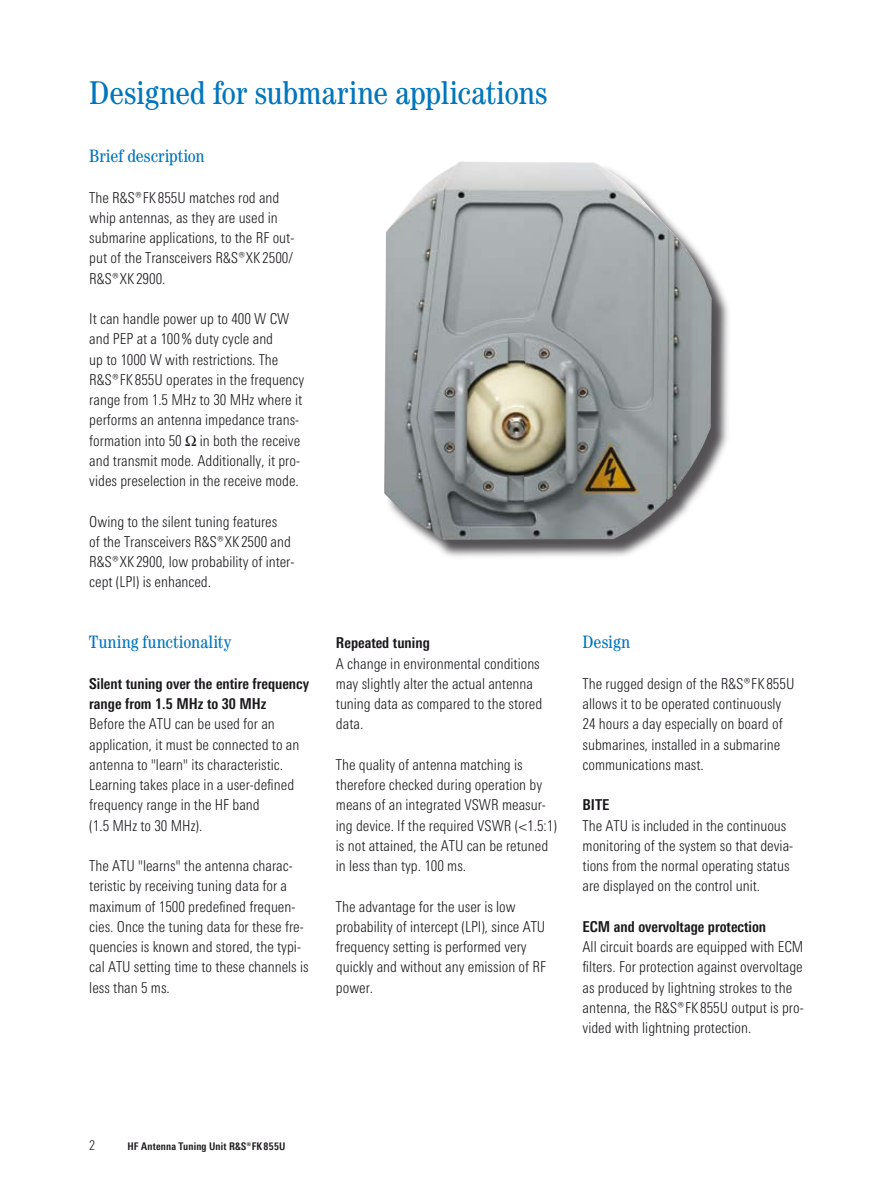
<style>
.page{position:relative;width:893px;height:1191px;background:#fff}
.page>*{position:absolute;margin:0;border:0;box-sizing:border-box;transform-origin:0 0}
.t1{font:condensed 33px "Century";letter-spacing:-.005em;color:#0076bd}
.t2{font:condensed 18px "Century";color:#0076bd}
.t3{font:300 15px/20.2px "RS Univers Cond";color:#1a171b}
.t4{font:700 15px/20.2px "RS Univers Cond";color:#1a171b}
.t5{font:700 10.5px "RS Univers Cond";letter-spacing:.015em;color:#1a171b}
</style>
<div class="page">
<div style="left:385px;top:162px;width:347px;height:398px;background:#1a171b;opacity:.75"></div>
<img style="left:384px;top:161px;width:328px;height:379px">
<h1 class="t1" style="left:89px;top:73px;width:460px">Designed for submarine applications</h1>
<p class="t2" style="left:89px;top:145px;width:117px">Brief description</p>
<p class="t3" style="left:89px;top:187px;width:206px">The ¸FK 855U matches rod and whip antennas, as they are used in submarine applications, to the RF out-- put of the Transceivers ¸XK 2500/ ¸XK 2900.</p>
<p class="t3" style="left:89px;top:309px;width:214px">It can handle power up to 400 W CW and PEP at a 100% duty cycle and<br>up to 1000 W with restrictions. The ¸FK 855U operates in the frequency&shy;range from 1.5 MHz to 30 MHz where it performs an antenna impedance trans-- formation into 50 in both the receive and transmit mode. Additionally, it pro-- vides preselection in the receive mode.</p>
<p class="t3" style="left:89px;top:511px;width:207px">Owing to the silent tuning features<br>of the Transceivers ¸XK 2500 and ¸XK 2900, low probability of inter-- cept (LPI) is enhanced.</p>
<p class="t2" style="left:89px;top:631px;width:143px">Tuning functionality</p>
<p class="t4" style="left:89px;top:673px;width:221px">Silent tuning over the entire frequency range from 1.5 MHz to 30 MHz</p>
<p class="t3" style="left:89px;top:714px;width:212px">Before the ATU can be used for an application, it must be connected to an antenna to "learn" its characteristic.<br>Learning takes place in a user--defined frequency range in the HF band<br>(1.5 MHz to 30 MHz).</p>
<p class="t3" style="left:89px;top:855px;width:221px">The ATU "learns" the antenna charac-- teristic by receiving tuning data for a maximum of 1500 predefined frequen-- cies. Once the tuning data for these fre-- quencies is known and stored, the typi-- cal ATU setting time to these channels is less than 5 ms.</p>
<p class="t4" style="left:336px;top:632px;width:95px">Repeated tuning</p>
<p class="t3" style="left:336px;top:653px;width:208px">A change in environmental conditions may slightly alter the actual antenna&shy;tuning data as compared to the stored data.</p>
<p class="t3" style="left:336px;top:754px;width:223px">The quality of antenna matching is therefore checked during operation by means of an integrated VSWR measur-- ing device. If the required VSWR (&lt;1.5:1) is not attained, the ATU can be retuned in less than typ. 100 ms.</p>
<p class="t3" style="left:336px;top:896px;width:212px">The advantage for the user is low probability of intercept (LPI), since ATU frequency setting is performed very quickly and without any emission of RF power.</p>
<p class="t2" style="left:583px;top:631px;width:49px">Design</p>
<p class="t3" style="left:583px;top:673px;width:213px">The rugged design of the ¸FK 855U allows it to be operated continuously-24 hours a day especially on board of submarines, installed in a submarine communications mast.</p>
<p class="t4" style="left:583px;top:794px;width:28px">BITE</p>
<p class="t3" style="left:583px;top:815px;width:212px">The ATU is included in the continuous monitoring of the system so that devia-- tions from the normal operating status are displayed on the control unit.</p>
<p class="t4" style="left:583px;top:916px;width:185px">ECM and overvoltage protection</p>
<p class="t3" style="left:583px;top:936px;width:223px">All circuit boards are equipped with ECM filters. For protection against overvoltage as produced by lightning strokes to the antenna, the ¸FK 855U output is pro-- vided with lightning protection.</p>
<p class="t5" style="left:128px;top:1139px;width:159px">HF Antenna Tuning Unit ¸FK855U</p>
</div>
